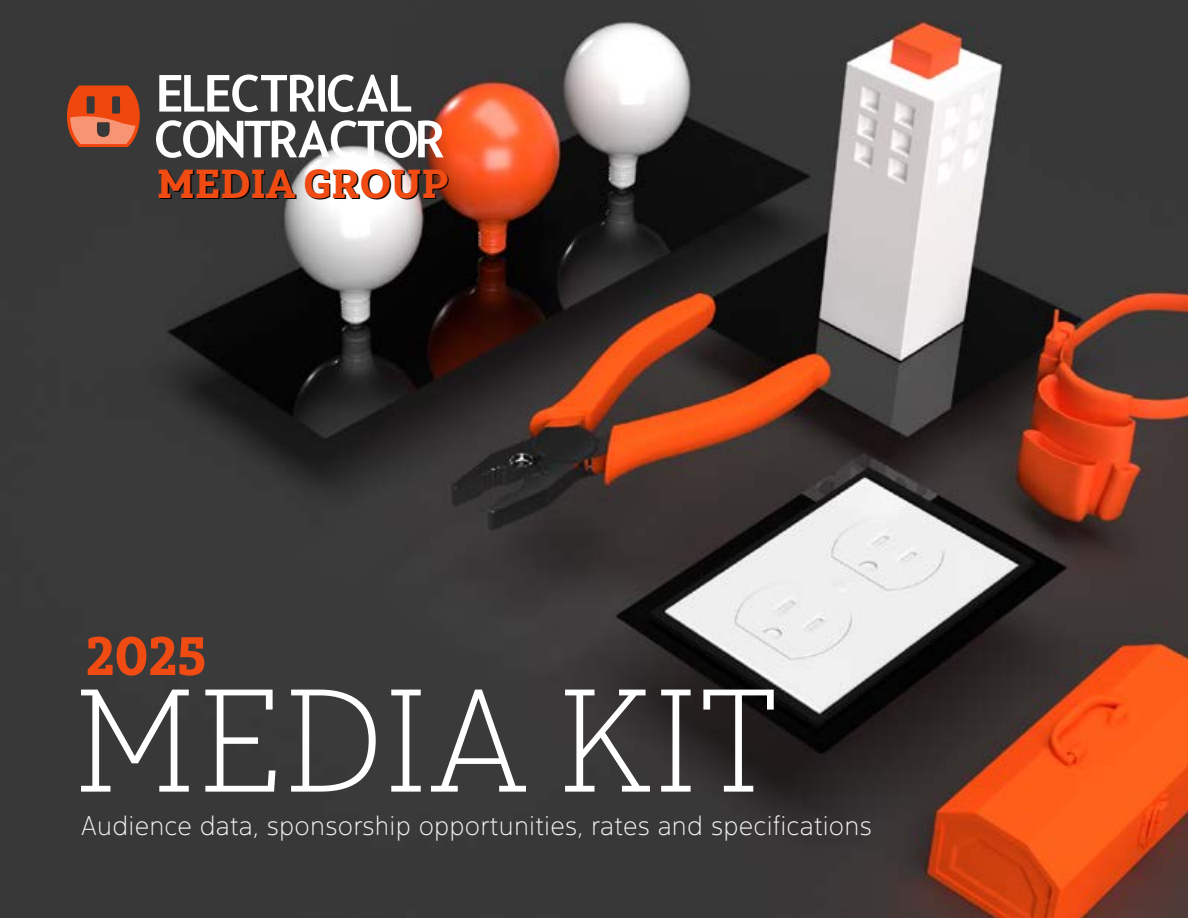
<style>
.page{position:relative;width:1188px;height:918px;background:#fff}
.page>*{position:absolute;margin:0;border:0;box-sizing:border-box;transform-origin:0 0}
.t1{font:145.8px "Yorkten Slab Nor Thi";letter-spacing:.01em;color:#fff}
.t2{font:54px "Yorkten Slab Con Ex B";color:#ef4b13;scale:1.11 1}
.t3{font:40.5px "Yorkten Slab Con Ex B";letter-spacing:-.005em;color:#ef4b13;scale:1.11 1}
.t4{font:27px "Yorkten Nor Thi";letter-spacing:.01em;color:#f2f2f2}
</style>
<div class="page">
<img style="left:0;top:0;width:1188px;height:918px">
<svg style="left:156px;top:75px;width:288px;height:83px"></svg>
<svg style="left:67px;top:86px;width:73px;height:61px;background:#cd5a34"></svg>
<h3 class="t3" style="left:157px;top:159px;width:264px">MEDIA GROUP</h3>
<h2 class="t2" style="left:85px;top:623px;width:111px">2025</h2>
<h1 class="t1" style="left:73px;top:658px;width:706px">MEDIA KIT</h1>
<p class="t4" style="left:81px;top:809px;width:793px">Audience data, sponsorship opportunities, rates and specifications</p>
</div>
